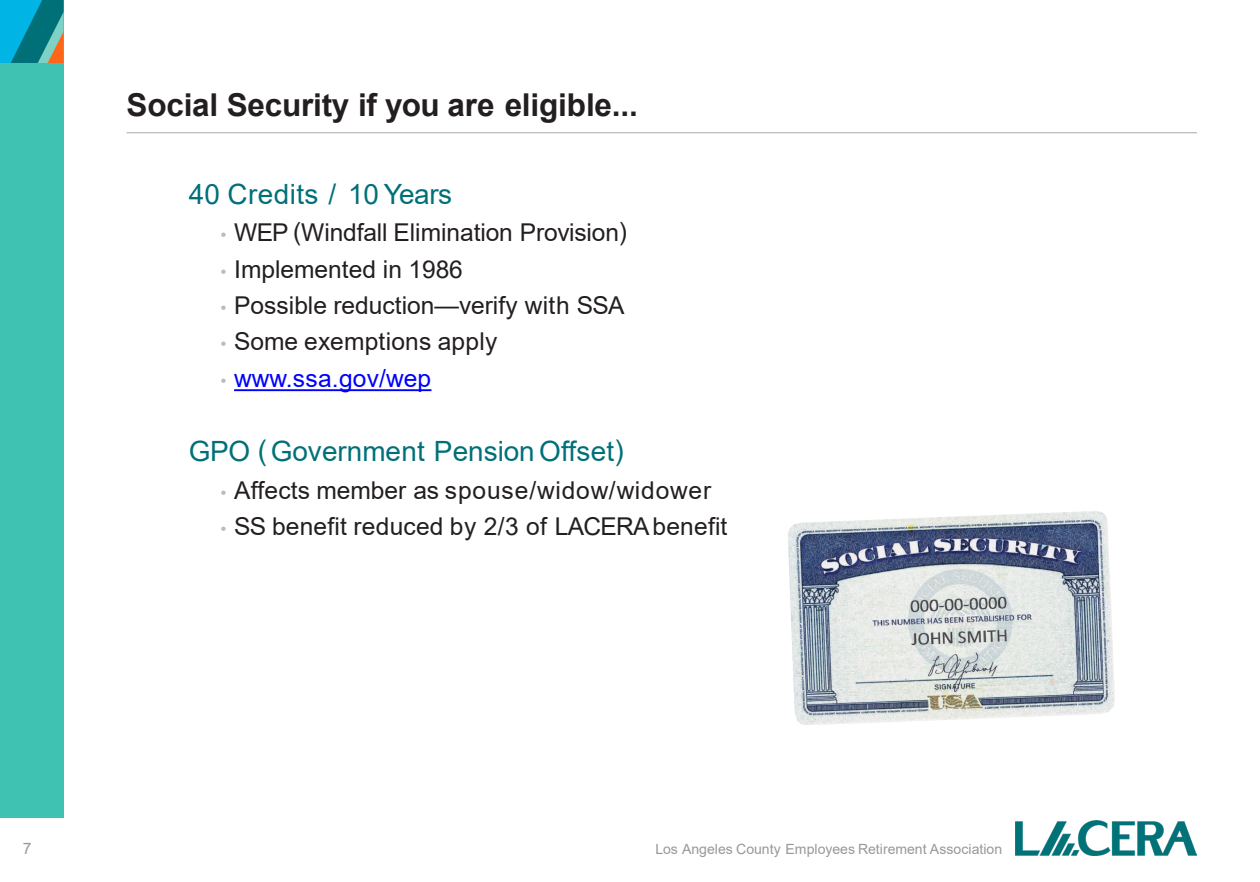
<style>
.page{position:relative;width:1260px;height:882px;background:#fff}
.page>*{position:absolute;margin:0;border:0;box-sizing:border-box;transform-origin:0 0}
.t1{font:700 31.5px "Arial";letter-spacing:-.005em;color:#231f20}
.t2{font:28px "Arial";color:#007078}
.t3{font:24.5px "Arial";color:#231f20}
.t4{font:24.5px "Arial";letter-spacing:.02em;color:#231f20}
.t5{font:24.5px "Arial";letter-spacing:.01em;color:#00f}
.t6{font:15.75px "Arial";color:#97989a}
.t7{font:14px "Arial";letter-spacing:-.005em;color:#97989a}
.s1{font-size:17.5px;color:#bbb}
</style>
<div class="page">
<img style="left:788px;top:511px;width:327px;height:213px">
<div style="left:0;top:63px;width:64px;height:755px;background:#40c2b2"></div>
<div style="left:0;top:0;width:64px;height:63px;background:#00b5e5"></div>
<svg style="left:234px;top:389px;width:197px;height:2px"></svg>
<svg style="left:11px;top:0;width:53px;height:63px"></svg>
<hr style="left:127px;top:132px;width:1070px;height:1px;background:#bbb">
<img style="left:1015px;top:820px;width:182px;height:35px">
<h1 class="t1" style="left:127px;top:83px;width:513px">Social Security if you are eligible...</h1>
<p class="t2" style="left:189px;top:175px;width:265px">40 Credits / 10Years</p>
<p class="t3" style="left:220px;top:216px;width:408px"><span class="s1">•</span> WEP (Windfall Elimination Provision)</p>
<p class="t3" style="left:220px;top:252px;width:244px"><span class="s1">•</span> Implemented in 1986</p>
<p class="t3" style="left:220px;top:288px;width:406px"><span class="s1">•</span> Possible reduction—verify with SSA</p>
<p class="t3" style="left:220px;top:325px;width:278px"><span class="s1">•</span> Some exemptions apply</p>
<p class="t5" style="left:220px;top:361px;width:212px"><span class="s1">•</span> www.ssa.gov/wep</p>
<p class="t2" style="left:189px;top:432px;width:436px">GPO ( Government Pension Offset)</p>
<p class="t4" style="left:220px;top:473px;width:492px"><span class="s1">•</span> Affects member as spouse/widow/widower</p>
<p class="t3" style="left:220px;top:510px;width:509px"><span class="s1">•</span> SS benefit reduced by 2/3 of LACERAbenefit</p>
<p class="t6" style="left:23px;top:838px;width:10px">7</p>
<p class="t7" style="left:655px;top:839px;width:348px">Los Angeles County Employees Retirement Association</p>
</div>
